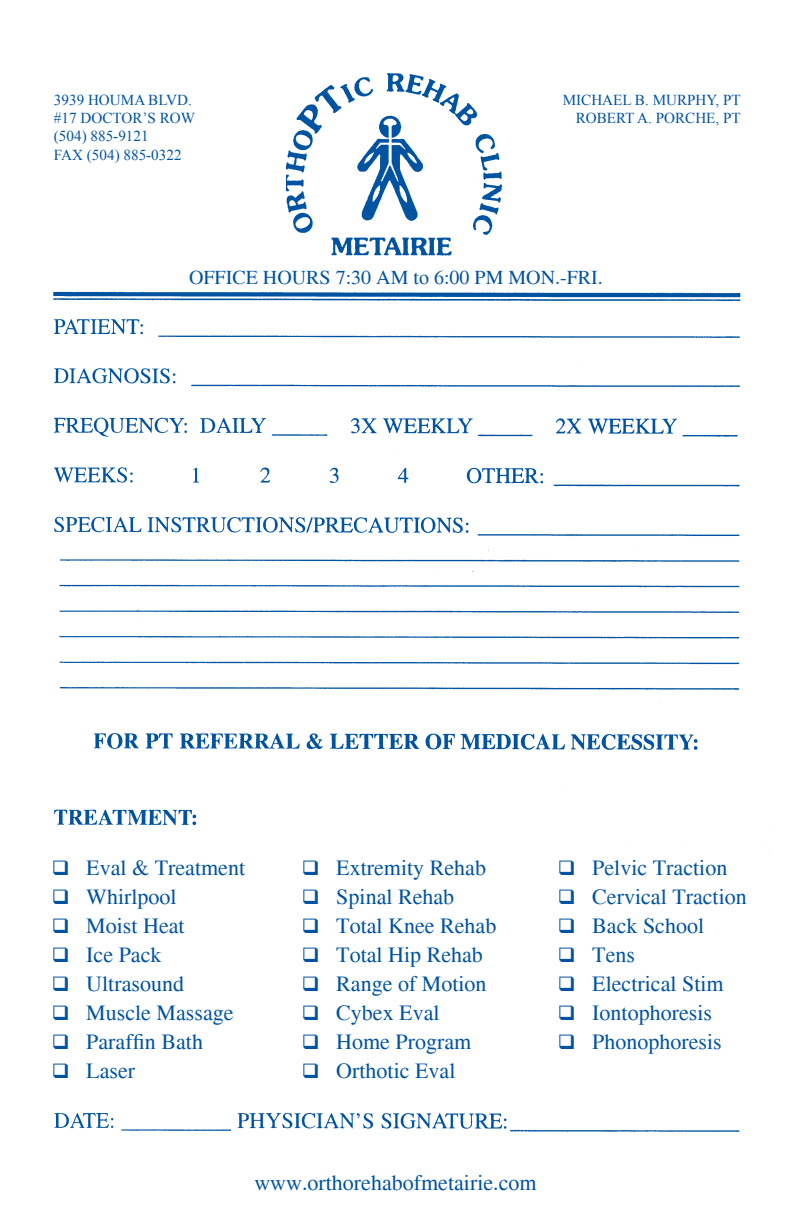
<style>
.page{position:relative;width:792px;height:1224px;background:#fff}
.page>*{position:absolute;margin:0;border:0;box-sizing:border-box;transform-origin:0 0}
.t1{font:22px "Times";color:#0053a0}
.t2{font:20px "Times";color:#0053a0}
.t3{font:15.2px/18.2px "Times New Roman";color:#0053a0;text-align:right}
</style>
<div class="page">
<img style="left:54px;top:291px;width:716px;height:841px">
<img style="left:286px;top:73px;width:216px;height:183px">
<div style="left:52px;top:859px;width:696px;height:234px;background:#fff"></div>
<p class="t3" style="left:54px;top:91px;width:143px;text-align:left">3939 HOUMA BLVD. #17 DOCTOR’S ROW (504) 885-9121<br>FAX (504) 885-0322</p>
<p class="t3" style="left:563px;top:91px;width:180px">MICHAEL B. MURPHY, PT<br>ROBERT A. PORCHE, PT</p>
<p class="t2" style="left:189px;top:266px;width:415px">office hours 7:30 am to 6:00 pm mon.-fri.</p>
<p class="t1" style="left:52px;top:855px;width:195px">❑ Eval &amp; Treatment</p>
<p class="t1" style="left:302px;top:855px;width:186px">❑ Extremity Rehab</p>
<p class="t1" style="left:558px;top:855px;width:171px">❑ Pelvic Traction</p>
<p class="t1" style="left:52px;top:884px;width:126px">❑ Whirlpool</p>
<p class="t1" style="left:302px;top:884px;width:154px">❑ Spinal Rehab</p>
<p class="t1" style="left:558px;top:884px;width:190px">❑ Cervical Traction</p>
<p class="t1" style="left:52px;top:913px;width:134px">❑ Moist Heat</p>
<p class="t1" style="left:302px;top:913px;width:196px">❑ Total Knee Rehab</p>
<p class="t1" style="left:558px;top:913px;width:148px">❑ Back School</p>
<p class="t1" style="left:52px;top:942px;width:111px">❑ Ice Pack</p>
<p class="t1" style="left:302px;top:942px;width:182px">❑ Total Hip Rehab</p>
<p class="t1" style="left:558px;top:942px;width:79px">❑ Tens</p>
<p class="t1" style="left:52px;top:971px;width:134px">❑ Ultrasound</p>
<p class="t1" style="left:302px;top:971px;width:186px">❑ Range of Motion</p>
<p class="t1" style="left:558px;top:971px;width:167px">❑ Electrical Stim</p>
<p class="t1" style="left:52px;top:1000px;width:183px">❑ Muscle Massage</p>
<p class="t1" style="left:302px;top:1000px;width:139px">❑ Cybex Eval</p>
<p class="t1" style="left:558px;top:1000px;width:156px">❑ Iontophoresis</p>
<p class="t1" style="left:52px;top:1029px;width:153px">❑ Paraffin Bath</p>
<p class="t1" style="left:302px;top:1029px;width:171px">❑ Home Program</p>
<p class="t1" style="left:558px;top:1029px;width:165px">❑ Phonophoresis</p>
<p class="t1" style="left:52px;top:1058px;width:85px">❑ Laser</p>
<p class="t1" style="left:302px;top:1058px;width:155px">❑ Orthotic Eval</p>
<p class="t1" style="left:254px;top:1171px;width:284px">www.orthorehabofmetairie.com</p>
</div>
